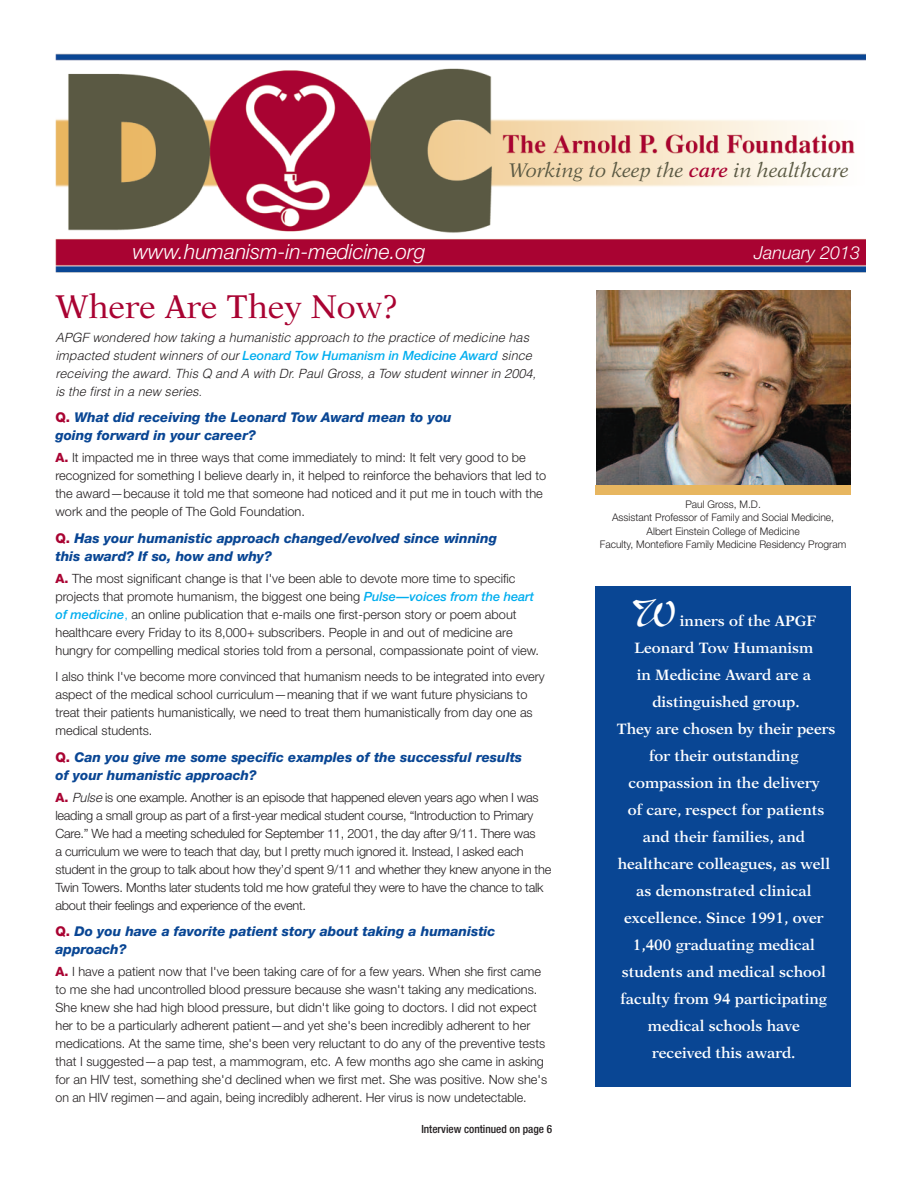
<style>
.page{position:relative;width:918px;height:1188px;background:#fff}
.page>*{position:absolute;margin:0;border:0;box-sizing:border-box;transform-origin:0 0}
.t1{font:42px "New Berolina";color:#fff}
.t2{font:33px "New Aster";color:#a90332}
.t3{font:italic 300 21px "Helvetica Neue";color:#fff}
.t4{font:italic 19.8px "New Aster";color:#5a5943}
.t5{font:italic 300 18px "Helvetica Neue";color:#fff}
.t6{font:600 15px "New Aster";color:#fff}
.t7{font:italic 800 13.5px/18px "Helvetica Neue";color:#094694}
.t8{font:300 12.75px/18px "Helvetica Neue";color:#231f20}
.t9{font:300 12.75px/18px "Helvetica Neue";letter-spacing:-.02em;color:#231f20}
.t10{font:italic 300 12.75px/18px "Helvetica";color:#231f20}
.t11{font:italic 500 12.75px "Helvetica Neue";color:#00aeef}
.t12{font:500 condensed 11.25px "Helvetica Neue";color:#231f20}
.t13{font:300 10.5px/13.5px "Helvetica Neue";color:#231f20;text-align:center}
.s1{font-weight:600;color:#a90332}
.s2{font-family:"Helvetica";font-weight:300;color:#231f20}
.s3{font-style:normal;color:#a90332}
.s4{font-weight:800;color:#a90332}
.s5{font-weight:500;font-style:italic;color:#00aeef}
.s6{color:#00aeef}
.s7{font-family:"Helvetica";font-style:italic}
</style>
<div class="page">
<img style="left:56px;top:53px;width:810px;height:1034px">
<div style="left:596px;top:587px;width:255px;height:500px;background:#094694"></div>
<div style="left:596px;top:459px;width:255px;height:35px;background:#e7b660"></div>
<img style="left:596px;top:291px;width:255px;height:194px">
<h3 class="t3" style="left:133px;top:239px;width:294px">www.humanism-in-medicine.org</h3>
<h3 class="t4" style="left:509px;top:162px;width:342px">Working to keep the <span class="s1">care</span> in healthcare</h3>
<h3 class="t5" style="left:754px;top:241px;width:108px">January 2013</h3>
<h2 class="t2" style="left:56px;top:293px;width:344px">Where Are They Now?</h2>
<p class="t10" style="left:56px;top:328px;width:475px">APGF wondered how taking a humanistic approach to the practice of medicine has</p>
<p class="t11" style="left:55px;top:351px;width:478px"><span class="s2">impacted student winners of our</span> Leonard Tow Humanism in Medicine Award <span class="s2">since</span></p>
<p class="t10" style="left:55px;top:364px;width:482px">receiving the award. This Q and A with Dr. Paul Gross, a Tow student winner in 2004, is the first in a new series.</p>
<p class="t7" style="left:55px;top:410px;width:398px"><span class="s3">Q.</span> What did receiving the Leonard Tow Award mean to you going forward in your career?</p>
<p class="t8" style="left:55px;top:448px;width:492px"><span class="s4">A.</span> It impacted me in three ways that come immediately to mind: It felt very good to be recognized for something I believe dearly in, it helped to reinforce the behaviors that led to the award—because it told me that someone had noticed and it put me in touch with the work and the people of The Gold Foundation.</p>
<p class="t7" style="left:56px;top:530px;width:443px"><span class="s3">Q.</span> Has your humanistic approach changed/evolved since winning this award? If so, how and why?</p>
<p class="t8" style="left:55px;top:569px;width:485px"><span class="s4">A.</span> The most significant change is that I've been able to devote more time to specific projects that promote humanism, the biggest one being <span class="s5">Pulse—voices from the heart of medicine</span><span class="s6">,</span> an online publication that e-mails one first-person story or poem about healthcare every Friday to its 8,000+ subscribers. People in and out of medicine are hungry for compelling medical stories told from a personal, compassionate point of view.</p>
<p class="t8" style="left:55px;top:667px;width:491px">I also think I've become more convinced that humanism needs to be integrated into every aspect of the medical school curriculum—meaning that if we want future physicians to treat their patients humanistically, we need to treat them humanistically from day one as medical students.</p>
<p class="t7" style="left:55px;top:749px;width:468px"><span class="s3">Q.</span> Can you give me some specific examples of the successful results of your humanistic approach?</p>
<p class="t9" style="left:55px;top:788px;width:497px"><span class="s4">A.</span> <span class="s7">Pulse</span> is one example. Another is an episode that happened eleven years ago when I was leading a small group as part of a first-year medical student course, “Introduction to Primary Care.” We had a meeting scheduled for September 11, 2001, the day after 9/11. There was<br>a curriculum we were to teach that day, but I pretty much ignored it. Instead, I asked each student in the group to talk about how they’d spent 9/11 and whether they knew anyone in the Twin Towers. Months later students told me how grateful they were to have the chance to talk about their feelings and experience of the event.</p>
<p class="t7" style="left:56px;top:924px;width:441px"><span class="s3">Q.</span> Do you have a favorite patient story about taking a humanistic approach?</p>
<p class="t8" style="left:55px;top:962px;width:493px"><span class="s4">A.</span> I have a patient now that I've been taking care of for a few years. When she first came to me she had uncontrolled blood pressure because she wasn't taking any medications.<br>She knew she had high blood pressure, but didn't like going to doctors. I did not expect her to be a particularly adherent patient—and yet she's been incredibly adherent to her medications. At the same time, she's been very reluctant to do any of the preventive tests that I suggested—a pap test, a mammogram, etc. A few months ago she came in asking for an HIV test, something she'd declined when we first met. She was positive. Now she's on an HIV regimen—and again, being incredibly adherent. Her virus is now undetectable.</p>
<p class="t12" style="left:421px;top:1125px;width:132px">Interview continued on page 6</p>
<p class="t13" style="left:600px;top:497px;width:248px">Paul Gross, M.D.<br>Assistant Professor of Family and Social Medicine, Albert Einstein College of Medicine<br>Faculty, Montefiore Family Medicine Residency Program</p>
<h1 class="t1" style="left:632px;top:599px;width:46px">W</h1>
<p class="t6" style="left:680px;top:615px;width:138px">inners of the APGF</p>
<p class="t6" style="left:635px;top:642px;width:180px">Leonard Tow Humanism</p>
<p class="t6" style="left:637px;top:669px;width:176px">in Medicine Award are a</p>
<p class="t6" style="left:652px;top:696px;width:149px">distinguished group.</p>
<p class="t6" style="left:617px;top:723px;width:220px">They are chosen by their peers</p>
<p class="t6" style="left:649px;top:750px;width:151px">for their outstanding</p>
<p class="t6" style="left:628px;top:777px;width:193px">compassion in the delivery</p>
<p class="t6" style="left:628px;top:804px;width:198px">of care, respect for patients</p>
<p class="t6" style="left:643px;top:831px;width:164px">and their families, and</p>
<p class="t6" style="left:618px;top:858px;width:214px">healthcare colleagues, as well</p>
<p class="t6" style="left:636px;top:885px;width:177px">as demonstrated clinical</p>
<p class="t6" style="left:624px;top:912px;width:201px">excellence. Since 1991, over</p>
<p class="t6" style="left:633px;top:939px;width:184px">1,400 graduating medical</p>
<p class="t6" style="left:622px;top:966px;width:205px">students and medical school</p>
<p class="t6" style="left:620px;top:993px;width:208px">faculty from 94 participating</p>
<p class="t6" style="left:648px;top:1020px;width:153px">medical schools have</p>
<p class="t6" style="left:652px;top:1047px;width:145px">received this award.</p>
</div>
